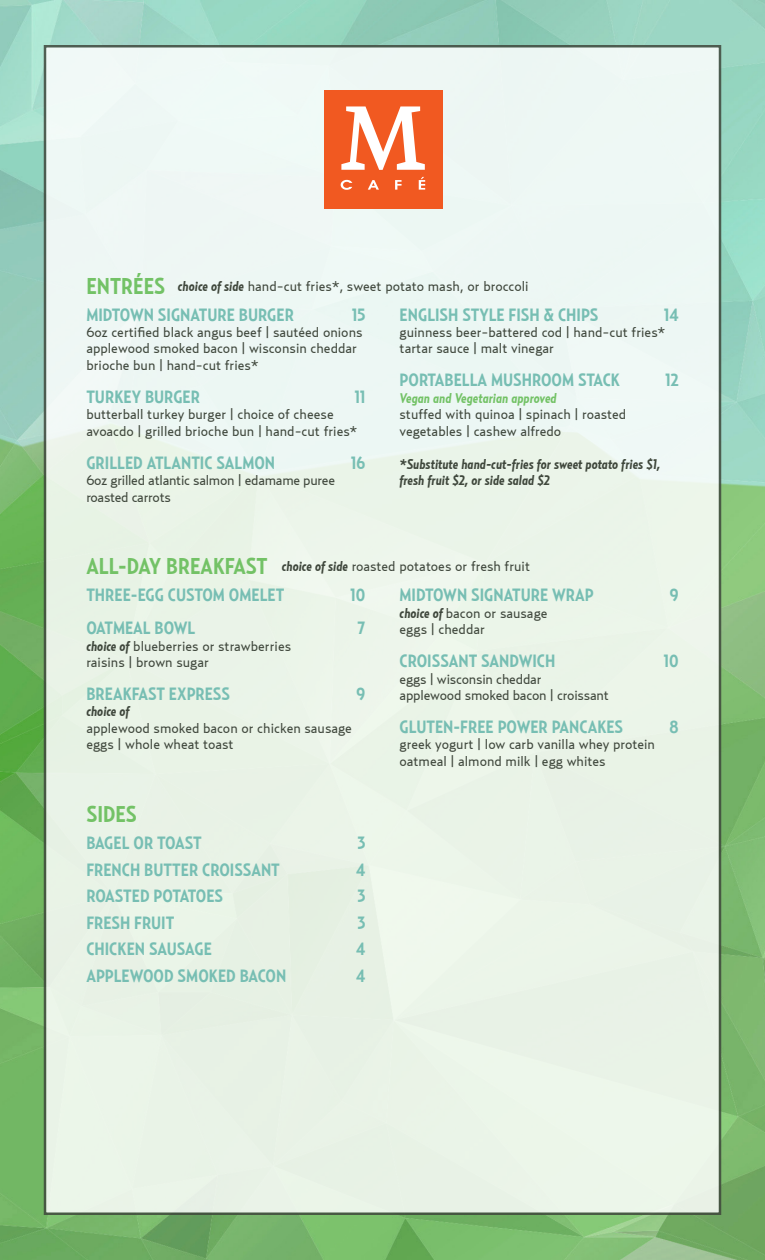
<style>
.page{position:relative;width:765px;height:1260px;background:#fff}
.page>*{position:absolute;margin:0;border:0;box-sizing:border-box;transform-origin:0 0}
.t1{font:700 22.75px "Relay Cond";color:#73c266}
.t2{font:700 17.75px "Relay Cond";color:#77beb3}
.t3{font:700 17.75px "Relay Cond";letter-spacing:-.02em;color:#77beb3}
.t4{font:13.88px/16.5px "Relay";color:#3f473c}
.t5{font:italic 700 13.88px/16.5px "Relay Cond";color:#3f473c}
.t6{font:13.88px "Relay";letter-spacing:-.02em;color:#3f473c}
.t7{font:italic 700 13.88px "Relay Cond";color:#73c266}
.t8{font:13.88px "Relay";letter-spacing:-.025em;color:#3f473c}
.s1{font-family:"Relay Cond";font-weight:700;font-style:italic}
</style>
<div class="page">
<img style="left:0;top:0;width:765px;height:1260px">
<div style="left:44px;top:45px;width:677px;height:1170px;background:linear-gradient(to right,#ebf4eb,#ecf6ed);border:2px solid #3f473c"></div>
<div style="left:324px;top:90px;width:118px;height:118px;background:#f15921"></div>
<svg style="left:341px;top:106px;width:84px;height:64px"></svg>
<svg style="left:341px;top:180px;width:11px;height:10px"></svg>
<svg style="left:368px;top:180px;width:11px;height:10px"></svg>
<svg style="left:395px;top:180px;width:7px;height:10px"></svg>
<svg style="left:419px;top:177px;width:6px;height:13px"></svg>
<p class="t1" style="left:86px;top:272px;width:80px">ENTRÉES</p>
<p class="t4" style="left:178px;top:277px;width:352px"><span class="s1">choice of side</span> hand-cut fries*, sweet potato mash, or broccoli</p>
<p class="t2" style="left:86px;top:304px;width:209px">MIDTOWN SIGNATURE BURGER</p>
<p class="t2" style="left:352px;top:304px;width:15px">15</p>
<p class="t4" style="left:86px;top:324px;width:278px">6oz certified black angus beef | sautéed onions</p>
<p class="t4" style="left:86px;top:340px;width:272px">applewood smoked bacon | wisconsin cheddar brioche bun | hand-cut fries*</p>
<p class="t2" style="left:86px;top:386px;width:115px">TURKEY BURGER</p>
<p class="t2" style="left:355px;top:386px;width:12px">11</p>
<p class="t4" style="left:86px;top:406px;width:249px">butterball turkey burger | choice of cheese</p>
<p class="t4" style="left:86px;top:422px;width:272px">avoacdo | grilled brioche bun | hand-cut fries*</p>
<p class="t2" style="left:86px;top:452px;width:190px">GRILLED ATLANTIC SALMON</p>
<p class="t2" style="left:351px;top:452px;width:16px">16</p>
<p class="t6" style="left:86px;top:472px;width:250px">6oz grilled atlantic salmon | edamame puree</p>
<p class="t8" style="left:86px;top:488px;width:86px">roasted carrots</p>
<p class="t2" style="left:400px;top:304px;width:200px">ENGLISH STYLE FISH &amp; CHIPS</p>
<p class="t2" style="left:664px;top:304px;width:16px">14</p>
<p class="t4" style="left:400px;top:324px;width:267px">guinness beer-battered cod | hand-cut fries* tartar sauce | malt vinegar</p>
<p class="t2" style="left:400px;top:370px;width:222px">PORTABELLA MUSHROOM STACK</p>
<p class="t2" style="left:665px;top:370px;width:15px">12</p>
<p class="t7" style="left:400px;top:390px;width:159px">Vegan and Vegetarian approved</p>
<p class="t4" style="left:400px;top:406px;width:228px">stuffed with quinoa | spinach | roasted vegetables | cashew alfredo</p>
<p class="t5" style="left:400px;top:455px;width:262px">*Substitute hand-cut-fries for sweet potato fries $1, fresh fruit $2, or side salad $2</p>
<p class="t1" style="left:86px;top:553px;width:183px">ALL-DAY BREAKFAST</p>
<p class="t4" style="left:282px;top:557px;width:250px"><span class="s1">choice of side</span> roasted potatoes or fresh fruit</p>
<p class="t2" style="left:86px;top:585px;width:200px">THREE-EGG CUSTOM OMELET</p>
<p class="t2" style="left:350px;top:585px;width:16px">10</p>
<p class="t2" style="left:86px;top:617px;width:111px">OATMEAL BOWL</p>
<p class="t2" style="left:357px;top:617px;width:9px">7</p>
<p class="t4" style="left:86px;top:637px;width:206px"><span class="s1">choice of</span> blueberries or strawberries</p>
<p class="t4" style="left:86px;top:654px;width:124px">raisins | brown sugar</p>
<p class="t2" style="left:86px;top:683px;width:145px">BREAKFAST EXPRESS</p>
<p class="t2" style="left:357px;top:683px;width:10px">9</p>
<p class="t5" style="left:86px;top:703px;width:45px">choice of</p>
<p class="t4" style="left:86px;top:719px;width:267px">applewood smoked bacon or chicken sausage</p>
<p class="t4" style="left:86px;top:736px;width:149px">eggs | whole wheat toast</p>
<p class="t1" style="left:86px;top:801px;width:52px">SIDES</p>
<p class="t3" style="left:86px;top:832px;width:117px">BAGEL OR TOAST</p>
<p class="t2" style="left:358px;top:832px;width:9px">3</p>
<p class="t2" style="left:86px;top:859px;width:195px">FRENCH BUTTER CROISSANT</p>
<p class="t2" style="left:356px;top:859px;width:11px">4</p>
<p class="t2" style="left:86px;top:886px;width:138px">ROASTED POTATOES</p>
<p class="t2" style="left:358px;top:886px;width:9px">3</p>
<p class="t2" style="left:86px;top:912px;width:90px">FRESH FRUIT</p>
<p class="t2" style="left:358px;top:912px;width:9px">3</p>
<p class="t2" style="left:86px;top:939px;width:127px">CHICKEN SAUSAGE</p>
<p class="t2" style="left:356px;top:939px;width:11px">4</p>
<p class="t2" style="left:86px;top:965px;width:201px">APPLEWOOD SMOKED BACON</p>
<p class="t2" style="left:356px;top:965px;width:11px">4</p>
<p class="t2" style="left:400px;top:585px;width:196px">MIDTOWN SIGNATURE WRAP</p>
<p class="t2" style="left:670px;top:585px;width:10px">9</p>
<p class="t4" style="left:400px;top:604px;width:149px"><span class="s1">choice of</span> bacon or sausage</p>
<p class="t4" style="left:400px;top:621px;width:87px">eggs | cheddar</p>
<p class="t2" style="left:400px;top:650px;width:157px">CROISSANT SANDWICH</p>
<p class="t2" style="left:664px;top:650px;width:16px">10</p>
<p class="t4" style="left:400px;top:670px;width:143px">eggs | wisconsin cheddar</p>
<p class="t4" style="left:400px;top:687px;width:211px">applewood smoked bacon | croissant</p>
<p class="t2" style="left:400px;top:716px;width:225px">GLUTEN-FREE POWER PANCAKES</p>
<p class="t2" style="left:670px;top:716px;width:11px">8</p>
<p class="t4" style="left:400px;top:736px;width:257px">greek yogurt | low carb vanilla whey protein oatmeal | almond milk | egg whites</p>
</div>
